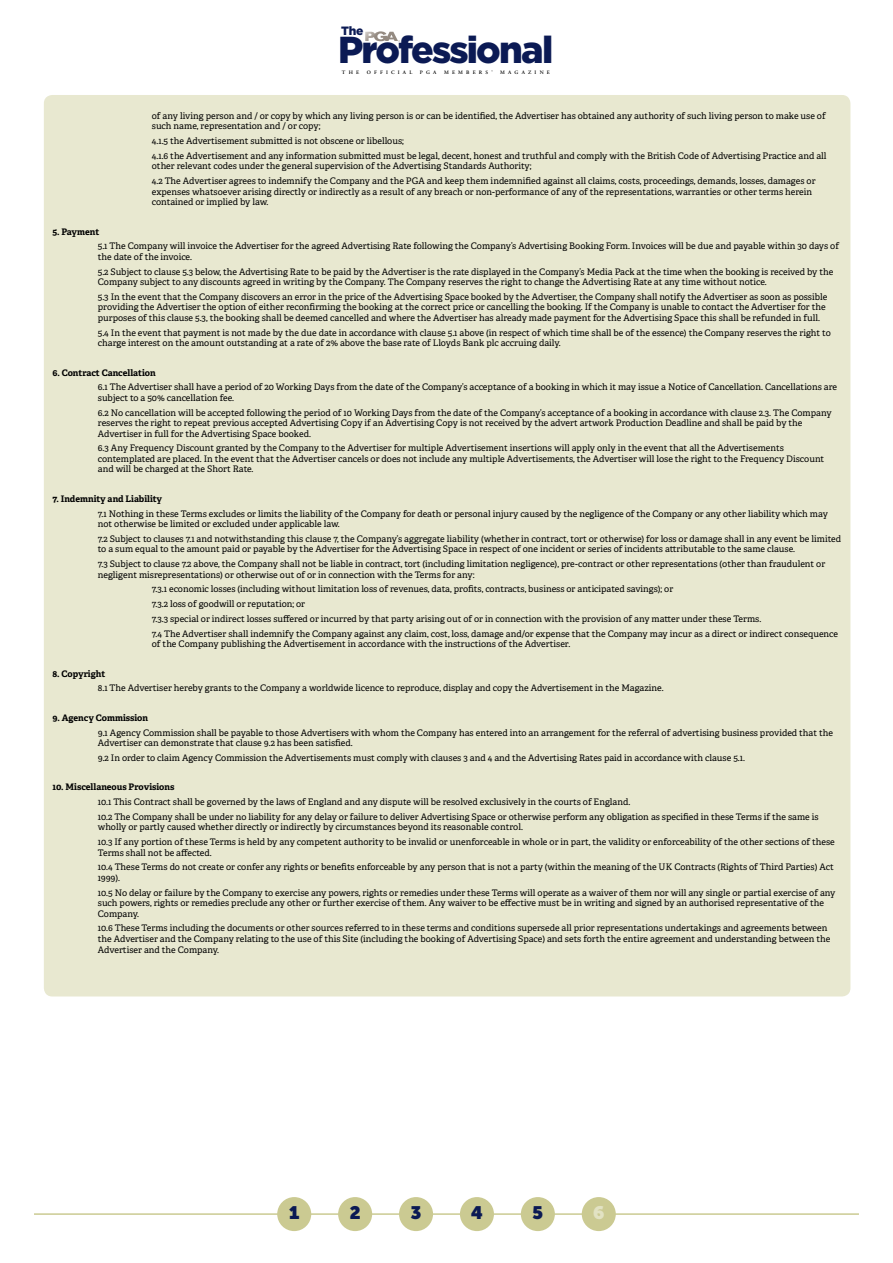
<style>
.page{position:relative;width:893px;height:1263px;background:#fff}
.page>*{position:absolute;margin:0;border:0;box-sizing:border-box;transform-origin:0 0}
.t1{font:900 37.5px "Gotham";letter-spacing:-.05em;color:#0b1a54}
.t2{font:900 18px "Museo Sans Display";color:#0b1a54}
.t3{font:900 18px "Museo Sans Display";color:#e2e2c3}
.t4{font:900 12px "Gotham";color:#0b1a54}
.t5{font:9px/10.5px "Adelle PE";color:#000}
.t6{font:700 9px "Adelle PE";color:#000}
.t7{font:600 5.25px "Adobe Garamond Pro";letter-spacing:.615em;color:#000}
</style>
<div class="page">
<div style="left:44px;top:95px;width:806px;height:901px;background:#e8e8d0;border-radius:9px"></div>
<hr style="left:34px;top:1213px;width:825px;height:2px;background:#cbca92">
<div style="left:277px;top:1197px;width:34px;height:34px;background:#cbca92;border-radius:50%"></div>
<div style="left:338px;top:1197px;width:34px;height:34px;background:#cbca92;border-radius:50%"></div>
<div style="left:399px;top:1197px;width:34px;height:34px;background:#cbca92;border-radius:50%"></div>
<div style="left:460px;top:1197px;width:34px;height:34px;background:#cbca92;border-radius:50%"></div>
<div style="left:521px;top:1197px;width:34px;height:34px;background:#cbca92;border-radius:50%"></div>
<div style="left:582px;top:1197px;width:34px;height:34px;background:#cbca92;border-radius:50%"></div>
<svg style="left:365px;top:31px;width:35px;height:11px"></svg>
<h3 class="t4" style="left:341px;top:23px;width:24px">The</h3>
<h1 class="t1" style="left:338px;top:24px;width:217px">Professional</h1>
<p class="t7" style="left:342px;top:70px;width:19px">THE</p>
<p class="t7" style="left:367px;top:70px;width:47px">OFFICIAL</p>
<p class="t7" style="left:420px;top:70px;width:18px">PGA</p>
<p class="t7" style="left:444px;top:70px;width:50px">MEMBERS’</p>
<p class="t7" style="left:500px;top:70px;width:51px">MAGAZINE</p>
<p class="t5" style="left:152px;top:110px;width:675px">of any living person and / or copy by which any living person is or can be identified, the Advertiser has obtained any authority of such living person to make use of such name, representation and / or copy;</p>
<p class="t5" style="left:152px;top:133px;width:676px;line-height:14.7px">4.1.5 the Advertisement submitted is not obscene or libellous;<br>4.1.6 the Advertisement and any information submitted must be legal, decent, honest and truthful and comply with the British Code of Advertising Practice and all</p>
<p class="t5" style="left:152px;top:158px;width:665px;line-height:14.7px">other relevant codes under the general supervision of the Advertising Standards Authority;<br>4.2 The Advertiser agrees to indemnify the Company and the PGA and keep them indemnified against all claims, costs, proceedings, demands, losses, damages or</p>
<p class="t5" style="left:152px;top:186px;width:662px">expenses whatsoever arising directly or indirectly as a result of any breach or non-performance of any of the representations, warranties or other terms herein contained or implied by law.</p>
<p class="t6" style="left:52px;top:225px;width:49px">5. Payment</p>
<p class="t5" style="left:98px;top:240px;width:743px">5.1 The Company will invoice the Advertiser for the agreed Advertising Rate following the Company’s Advertising Booking Form. Invoices will be due and payable within 30 days of the date of the invoice.</p>
<p class="t5" style="left:98px;top:266px;width:737px">5.2 Subject to clause 5.3 below, the Advertising Rate to be paid by the Advertiser is the rate displayed in the Company’s Media Pack at the time when the booking is received by the<br>Company subject to any discounts agreed in writing by the Company. The Company reserves the right to change the Advertising Rate at any time without notice.</p>
<p class="t5" style="left:98px;top:291px;width:731px">5.3 In the event that the Company discovers an error in the price of the Advertising Space booked by the Advertiser, the Company shall notify the Advertiser as soon as possible providing the Advertiser the option of either reconfirming the booking at the correct price or cancelling the booking. If the Company is unable to contact the Advertiser for the purposes of this clause 5.3, the booking shall be deemed cancelled and where the Advertiser has already made payment for the Advertising Space this shall be refunded in full.</p>
<p class="t5" style="left:98px;top:327px;width:734px">5.4 In the event that payment is not made by the due date in accordance with clause 5.1 above (in respect of which time shall be of the essence) the Company reserves the right to charge interest on the amount outstanding at a rate of 2% above the base rate of Lloyds Bank plc accruing daily.</p>
<p class="t6" style="left:52px;top:366px;width:105px">6. Contract Cancellation</p>
<p class="t5" style="left:98px;top:381px;width:741px">6.1 The Advertiser shall have a period of 20 Working Days from the date of the Company’s acceptance of a booking in which it may issue a Notice of Cancellation. Cancellations are subject to a 50% cancellation fee.</p>
<p class="t5" style="left:98px;top:407px;width:735px">6.2 No cancellation will be accepted following the period of 10 Working Days from the date of the Company’s acceptance of a booking in accordance with clause 2.3. The Company reserves the right to repeat previous accepted Advertising Copy if an Advertising Copy is not received by the advert artwork Production Deadline and shall be paid by the<br>Advertiser in full for the Advertising Space booked.</p>
<p class="t5" style="left:98px;top:442px;width:728px">6.3 Any Frequency Discount granted by the Company to the Advertiser for multiple Advertisement insertions will apply only in the event that all the Advertisements contemplated are placed. In the event that the Advertiser cancels or does not include any multiple Advertisements, the Advertiser will lose the right to the Frequency Discount and will be charged at the Short Rate.</p>
<p class="t6" style="left:52px;top:492px;width:111px">7. Indemnity and Liability</p>
<p class="t5" style="left:98px;top:508px;width:732px">7.1 Nothing in these Terms excludes or limits the liability of the Company for death or personal injury caused by the negligence of the Company or any other liability which may not otherwise be limited or excluded under applicable law.</p>
<p class="t5" style="left:98px;top:533px;width:745px">7.2 Subject to clauses 7.1 and notwithstanding this clause 7, the Company’s aggregate liability (whether in contract, tort or otherwise) for loss or damage shall in any event be limited to a sum equal to the amount paid or payable by the Advertiser for the Advertising Space in respect of one incident or series of incidents attributable to the same clause.</p>
<p class="t5" style="left:98px;top:558px;width:729px">7.3 Subject to clause 7.2 above, the Company shall not be liable in contract, tort (including limitation negligence), pre-contract or other representations (other than fraudulent or negligent misrepresentations) or otherwise out of or in connection with the Terms for any:</p>
<p class="t5" style="left:152px;top:581px;width:688px;line-height:14.7px">7.3.1 economic losses (including without limitation loss of revenues, data, profits, contracts, business or anticipated savings); or<br>7.3.2 loss of goodwill or reputation; or<br>7.3.3 special or indirect losses suffered or incurred by that party arising out of or in connection with the provision of any matter under these Terms.<br>7.4 The Advertiser shall indemnify the Company against any claim, cost, loss, damage and/or expense that the Company may incur as a direct or indirect consequence</p>
<p class="t5" style="left:152px;top:638px;width:420px">of the Company publishing the Advertisement in accordance with the instructions of the Advertiser.</p>
<p class="t6" style="left:52px;top:667px;width:54px">8. Copyright</p>
<p class="t5" style="left:98px;top:683px;width:567px">8.1 The Advertiser hereby grants to the Company a worldwide licence to reproduce, display and copy the Advertisement in the Magazine.</p>
<p class="t6" style="left:52px;top:711px;width:97px">9. Agency Commission</p>
<p class="t5" style="left:98px;top:727px;width:737px">9.1 Agency Commission shall be payable to those Advertisers with whom the Company has entered into an arrangement for the referral of advertising business provided that the<br>Advertiser can demonstrate that clause 9.2 has been satisfied.</p>
<p class="t5" style="left:98px;top:752px;width:649px">9.2 In order to claim Agency Commission the Advertisements must comply with clauses 3 and 4 and the Advertising Rates paid in accordance with clause 5.1.</p>
<p class="t6" style="left:52px;top:781px;width:124px">10. Miscellaneous Provisions</p>
<p class="t5" style="left:98px;top:794px;width:722px;line-height:14.7px">10.1 This Contract shall be governed by the laws of England and any dispute will be resolved exclusively in the courts of England.<br>10.2 The Company shall be under no liability for any delay or failure to deliver Advertising Space or otherwise perform any obligation as specified in these Terms if the same is</p>
<p class="t5" style="left:98px;top:819px;width:738px;line-height:14.7px">wholly or partly caused whether directly or indirectly by circumstances beyond its reasonable control.<br>10.3 If any portion of these Terms is held by any competent authority to be invalid or unenforceable in whole or in part, the validity or enforceability of the other sections of these</p>
<p class="t5" style="left:98px;top:845px;width:737px;line-height:14.7px">Terms shall not be affected.<br>10.4 These Terms do not create or confer any rights or benefits enforceable by any person that is not a party (within the meaning of the UK Contracts (Rights of Third Parties) Act</p>
<p class="t5" style="left:98px;top:870px;width:739px;line-height:14.7px">1999).<br>10.5 No delay or failure by the Company to exercise any powers, rights or remedies under these Terms will operate as a waiver of them nor will any single or partial exercise of any</p>
<p class="t5" style="left:98px;top:897px;width:728px">such powers, rights or remedies preclude any other or further exercise of them. Any waiver to be effective must be in writing and signed by an authorised representative of the<br>Company.</p>
<p class="t5" style="left:98px;top:923px;width:734px">10.6 These Terms including the documents or other sources referred to in these terms and conditions supersede all prior representations undertakings and agreements between the Advertiser and the Company relating to the use of this Site (including the booking of Advertising Space) and sets forth the entire agreement and understanding between the<br>Advertiser and the Company.</p>
<h2 class="t2" style="left:289px;top:1202px;width:12px">1</h2>
<h2 class="t2" style="left:350px;top:1202px;width:12px">2</h2>
<h2 class="t2" style="left:411px;top:1202px;width:12px">3</h2>
<h2 class="t2" style="left:471px;top:1202px;width:13px">4</h2>
<h2 class="t2" style="left:533px;top:1202px;width:12px">5</h2>
<h2 class="t3" style="left:593px;top:1202px;width:13px">6</h2>
</div>
